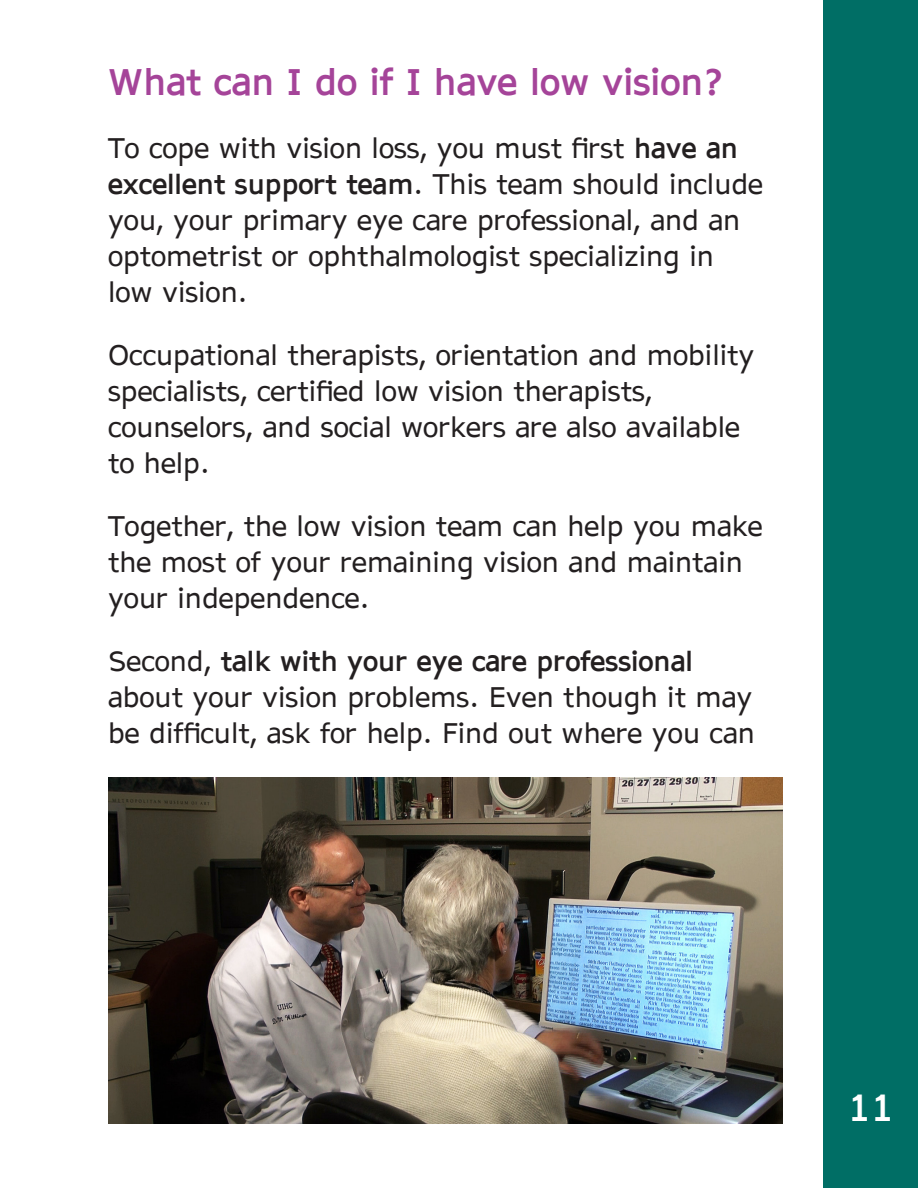
<style>
.page{position:relative;width:918px;height:1188px;background:#fff}
.page>*{position:absolute;margin:0;border:0;box-sizing:border-box;transform-origin:0 0}
.t1{font:700 36px "AP Hont";color:#a54499}
.t2{font:700 36px "AP Hont";color:#fff}
.t3{font:27px/36px "AP Hont";color:#231f20}
.s1{font-weight:700}
</style>
<div class="page">
<div style="left:824px;top:0;width:94px;height:1188px;background:#006e65"></div>
<img style="left:108px;top:777px;width:675px;height:347px">
<h1 class="t1" style="left:108px;top:57px;width:616px">What can I do if I have low vision?</h1>
<p class="t3" style="left:108px;top:130px;width:657px">To cope with vision loss, you must first <span class="s1">have an excellent support team</span>. This team should include you, your primary eye care professional, and an optometrist or ophthalmologist specializing in low vision.</p>
<p class="t3" style="left:108px;top:337px;width:648px">Occupational therapists, orientation and mobility specialists, certified low vision therapists, counselors, and social workers are also available to help.</p>
<p class="t3" style="left:108px;top:508px;width:656px">Together, the low vision team can help you make the most of your remaining vision and maintain your independence.</p>
<p class="t3" style="left:108px;top:643px;width:648px">Second, <span class="s1">talk with your eye care professional </span>about your vision problems. Even though it may be difficult, ask for help. Find out where you can</p>
<h1 class="t2" style="left:848px;top:1083px;width:47px">11</h1>
</div>
